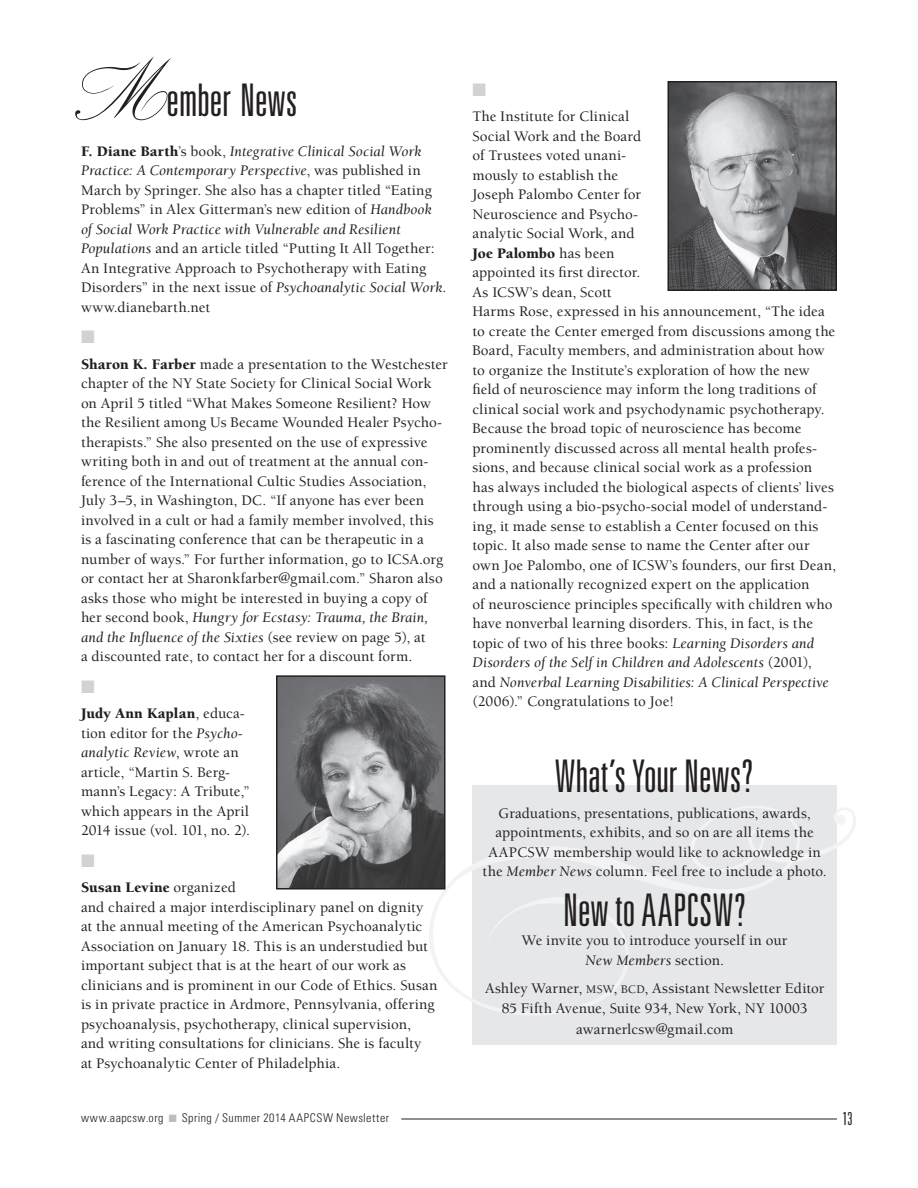
<style>
.page{position:relative;width:918px;height:1188px;background:#fff}
.page>*{position:absolute;margin:0;border:0;box-sizing:border-box;transform-origin:0 0}
.t1{font:300 ultra-condensed 45px "Univers LT Std";color:#231f20}
.t2{font:18px "Zapf Dingbats";color:#d1d2d4}
.t3{font:300 ultra-condensed 18px "Univers LT Std";color:#231f20}
.t4{font:500 15px/19.5px "Berkeley";letter-spacing:.005em;color:#231f20}
.t5{font:300 condensed 12px "Univers LT Std";letter-spacing:.04em;color:#231f20}
.s1{font-family:"Classic";font-weight:400;font-stretch:normal;font-size:57px}
.s2{font-weight:900}
.s3{font-weight:400;font-style:italic}
.s4{font-size:12px}
.s5{color:#bcbdc0}
</style>
<div class="page">
<hr style="left:401px;top:1119px;width:436px;height:1px;background:#231f20">
<div style="left:472px;top:786px;width:364px;height:259px;background:#e6e7e9"></div>
<svg style="left:429px;top:806px;width:427px;height:210px"></svg>
<svg style="left:276px;top:675px;width:170px;height:215px;background:#77777a"></svg>
<svg style="left:667px;top:81px;width:170px;height:210px;background:#7e7f81"></svg>
<h1 class="t1" style="left:75px;top:76px;width:224px"><span class="s1">M</span>ember News</h1>
<p class="t4" style="left:81px;top:142px;width:367px"><span class="s2">F. Diane Barth</span>’s book, <span class="s3">Integrative Clinical Social Work Practice: A Contemporary Perspective</span>, was published in March by Springer. She also has a chapter titled “Eating Problems” in Alex Gitterman’s new edition of <span class="s3">Handbook of Social Work Practice with Vulnerable and Resilient Populations</span> and an article titled “Putting It All Together:<br>An Integrative Approach to Psychotherapy with Eating Disorders” in the next issue of <span class="s3">Psychoanalytic Social Work</span>. www.dianebarth.net</p>
<p class="t2" style="left:81px;top:329px;width:15px">■</p>
<p class="t4" style="left:81px;top:355px;width:368px"><span class="s2">Sharon K. Farber</span> made a presentation to the Westchester chapter of the NY State Society for Clinical Social Work on April 5 titled “What Makes Someone Resilient? How the Resilient among Us Became Wounded Healer Psycho&shy;therapists.” She also presented on the use of expressive writing both in and out of treatment at the annual con&shy;ference of the International Cultic Studies Association, July 3–5, in Washington, DC. “If anyone has ever been involved in a cult or had a family member involved, this is a fascinating conference that can be therapeutic in a number of ways.” For further information, go to ICSA.org or contact her at Sharonkfarber@gmail.com.” Sharon also asks those who might be interested in buying a copy of her second book, <span class="s3">Hungry for Ecstasy: Trauma, the Brain, and the Influence of the Sixties</span> (see review on page 5), at<br>a discounted rate, to contact her for a discount form.</p>
<p class="t2" style="left:81px;top:678px;width:15px">■</p>
<p class="t4" style="left:81px;top:704px;width:171px"><span class="s2">Judy Ann Kaplan</span>, educa&shy;tion editor for the <span class="s3">Psycho&shy;analytic Review</span>, wrote an article, “Martin S. Berg&shy;mann’s Legacy: A Tribute,” which appears in the April<br>2014 issue (vol. 101, no. 2).</p>
<p class="t2" style="left:81px;top:852px;width:15px">■</p>
<p class="t4" style="left:81px;top:878px;width:358px"><span class="s2">Susan Levine</span> organized<br>and chaired a major interdisciplinary panel on dignity at the annual meeting of the American Psychoanalytic Association on January 18. This is an understudied but important subject that is at the heart of our work as clinicians and is prominent in our Code of Ethics. Susan is in private practice in Ardmore, Pennsylvania, offering psychoanalysis, psychotherapy, clinical supervision, and writing consultations for clinicians. She is faculty<br>at Psychoanalytic Center of Philadelphia.</p>
<p class="t2" style="left:472px;top:81px;width:15px">■</p>
<p class="t4" style="left:472px;top:107px;width:365px">The Institute for Clinical<br>Social Work and the Board<br>of Trustees voted unani-<br>mously to establish the<br>Joseph Palombo Center for<br>Neuroscience and Psycho-<br>analytic Social Work, and<br><span class="s2">Joe Palombo</span> has been<br>appointed its first director.<br>As ICSW’s dean, Scott<br>Harms Rose, expressed in his announcement, “The idea to create the Center emerged from discussions among the Board, Faculty members, and administration about how to organize the Institute’s exploration of how the new field of neuroscience may inform the long traditions of clinical social work and psychodynamic psychotherapy.<br>Because the broad topic of neuroscience has become prominently discussed across all mental health profes&shy;sions, and because clinical social work as a profession has always included the biological aspects of clients’ lives through using a bio-psycho-social model of understand&shy;ing, it made sense to establish a Center focused on this topic. It also made sense to name the Center after our own Joe Palombo, one of ICSW’s founders, our first Dean, and a nationally recognized expert on the application<br>of neuroscience principles specifically with children who have nonverbal learning disorders. This, in fact, is the topic of two of his three books: <span class="s3">Learning Disorders and Disorders of the Self in Children and Adolescents</span> (2001), and <span class="s3">Nonverbal Learning Disabilities: A Clinical Perspective </span>(2006).” Congratulations to Joe!</p>
<h1 class="t1" style="left:555px;top:753px;width:200px">What’s Your News?</h1>
<p class="t4" style="left:483px;top:803px;width:346px;text-align:center">Graduations, presentations, publications, awards, appointments, exhibits, and so on are all items the AAPCSW membership would like to acknowledge in the <span class="s3">Member News</span> column. Feel free to include a photo.</p>
<h1 class="t1" style="left:563px;top:886px;width:184px">New to AAPCSW?</h1>
<p class="t4" style="left:522px;top:931px;width:267px;text-align:center">We invite you to introduce yourself in our<br><span class="s3">New Members</span> section.</p>
<p class="t4" style="left:485px;top:979px;width:341px;text-align:center">Ashley Warner, <span class="s4">MSW</span>, <span class="s4">BCD</span>, Assistant Newsletter Editor<br>85 Fifth Avenue, Suite 934, New York, NY 10003</p>
<p class="t4" style="left:576px;top:1019px;width:159px">awarnerlcsw@gmail.com</p>
<p class="t5" style="left:81px;top:1110px;width:310px">www.aapcsw.org <span class="s5">■</span> Spring / Summer 2014 AAPCSW Newsletter</p>
<p class="t3" style="left:843px;top:1109px;width:11px">13</p>
</div>
